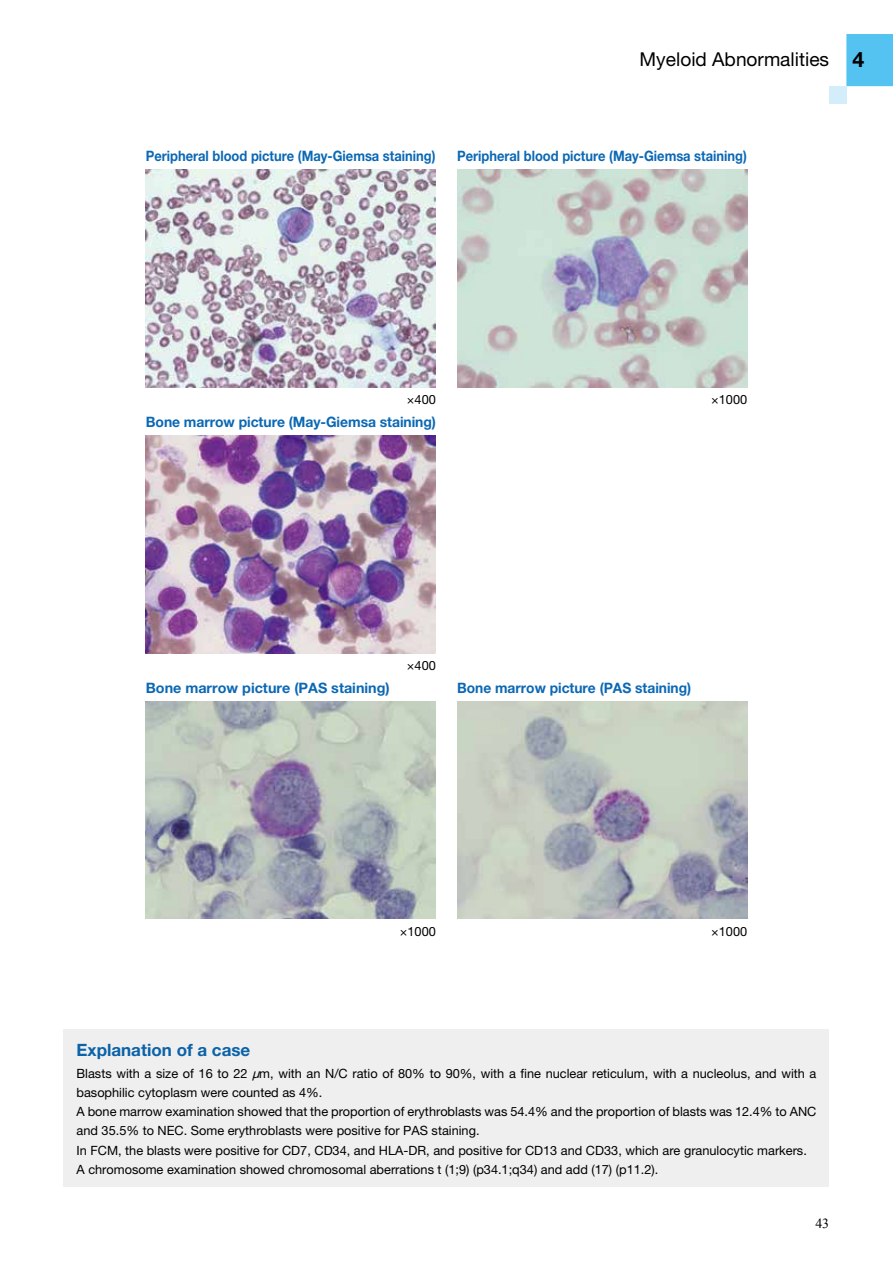
<style>
.page{position:relative;width:893px;height:1263px;background:#fff}
.page>*{position:absolute;margin:0;border:0;box-sizing:border-box;transform-origin:0 0}
.t1{font:19.2px "Helvetica Neue LT Std";color:#000}
.t2{font:700 16.95px "Helvetica Neue LT Std";color:#0a62a9}
.t3{font:700 14.4px "Helvetica Neue LT Std";color:#0b68b4;scale:.9 1}
.t4{font:700 14.4px "Helvetica Neue LT Std";color:#0b68b4}
.t5{font:700 14.4px "Helvetica Neue LT Std";color:#0b68b4;scale:.96 1}
.t6{font:13.8px "Times New Roman";color:#000}
.t7{font:12.75px/19.2px "Helvetica Neue LT Std";color:#000}
.s1{font-weight:700;font-size:21.3px}
.s2{font-style:italic}
</style>
<div class="page">
<div style="left:846px;top:34px;width:47px;height:52px;background:#54c3f1"></div>
<div style="left:829px;top:86px;width:17px;height:18px;background:#d3edfb"></div>
<div style="left:64px;top:1029px;width:765px;height:157px;background:#efefef"></div>
<img style="left:146px;top:170px;width:290px;height:217px">
<img style="left:146px;top:435px;width:290px;height:218px">
<img style="left:146px;top:701px;width:290px;height:218px">
<img style="left:457px;top:170px;width:290px;height:217px">
<img style="left:457px;top:701px;width:290px;height:218px">
<h1 class="t1" style="left:640px;top:48px;width:226px">Myeloid Abnormalities <span class="s1">4</span></h1>
<p class="t3" style="left:146px;top:147px;width:323px">Peripheral blood picture (May-Giemsa staining)</p>
<p class="t3" style="left:457px;top:147px;width:323px">Peripheral blood picture (May-Giemsa staining)</p>
<p class="t7" style="left:407px;top:390px;width:30px">×400</p>
<p class="t4" style="left:146px;top:413px;width:292px">Bone marrow picture (May-Giemsa staining)</p>
<p class="t7" style="left:711px;top:390px;width:38px">×1000</p>
<p class="t4" style="left:146px;top:678px;width:245px">Bone marrow picture (PAS staining)</p>
<p class="t7" style="left:407px;top:656px;width:30px">×400</p>
<p class="t5" style="left:457px;top:678px;width:245px">Bone marrow picture (PAS staining)</p>
<p class="t7" style="left:400px;top:922px;width:38px">×1000</p>
<p class="t7" style="left:711px;top:922px;width:38px">×1000</p>
<h2 class="t2" style="left:77px;top:1039px;width:175px">Explanation of a case</h2>
<p class="t7" style="left:77px;top:1064px;width:741px">Blasts with a size of 16 to 22 <span class="s2">μ</span>m, with an N/C ratio of 80% to 90%, with a fine nuclear reticulum, with a nucleolus, and with a basophilic cytoplasm were counted as 4%.<br>A bone marrow examination showed that the proportion of erythroblasts was 54.4% and the proportion of blasts was 12.4% to ANC and 35.5% to NEC. Some erythroblasts were positive for PAS staining.<br>In FCM, the blasts were positive for CD7, CD34, and HLA-DR, and positive for CD13 and CD33, which are granulocytic markers.<br>A chromosome examination showed chromosomal aberrations t (1;9) (p34.1;q34) and add (17) (p11.2).</p>
<p class="t6" style="left:815px;top:1214px;width:15px">43</p>
</div>
